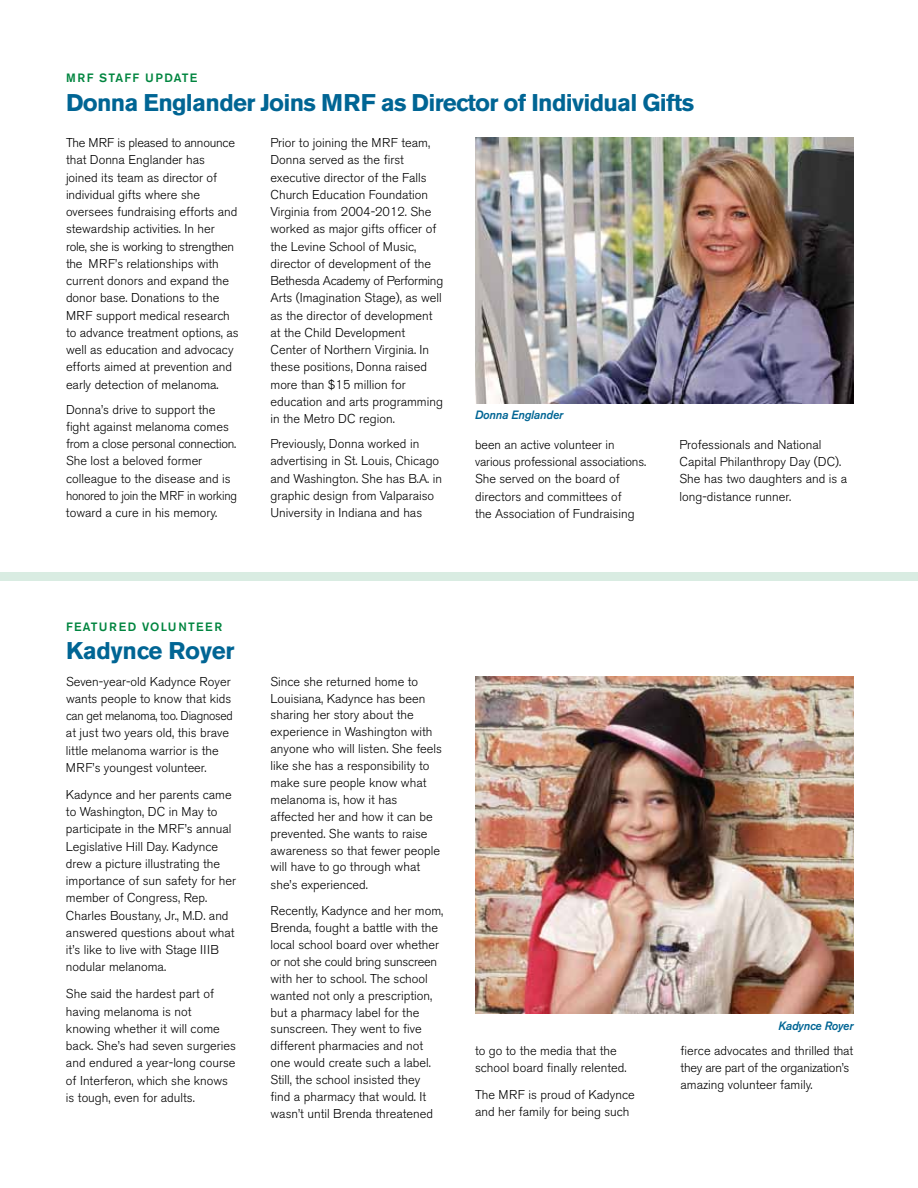
<style>
.page{position:relative;width:918px;height:1188px;background:#fff}
.page>*{position:absolute;margin:0;border:0;box-sizing:border-box;transform-origin:0 0}
.t1{font:700 24px "Akzidenz Grotesk BE";letter-spacing:-.03em;color:#006594}
.t2{font:700 24px "Akzidenz Grotesk BE";letter-spacing:-.01em;color:#006594}
.t3{font:300 12.75px/17.2px "Akzidenz Grotesk BE";color:#000}
.t4{font:500 12px "Akzidenz Grotesk BE";letter-spacing:.13em;color:#00853f}
.t5{font:italic 500 12px "Akzidenz Grotesk BE";letter-spacing:-.01em;color:#006594;scale:.95 1}
</style>
<div class="page">
<img style="left:475px;top:676px;width:378px;height:338px">
<img style="left:475px;top:138px;width:378px;height:265px">
<div style="left:0;top:572px;width:918px;height:8px;background:#d9ece2"></div>
<p class="t4" style="left:66px;top:70px;width:52px">MRF STAFF</p>
<p class="t4" style="left:145px;top:70px;width:10px">UPDATE</p>
<h1 class="t1" style="left:66px;top:88px;width:630px">Donna Englander Joins MRF as Director of Individual Gifts</h1>
<p class="t3" style="left:66px;top:134px;width:174px">The MRF is pleased to announce that Donna Englander has joined its team as director of individual gifts where she oversees fundraising efforts and stewardship activities. In her role, she is working to strengthen the MRF’s relationships with current donors and expand the donor base. Donations to the<br>MRF support medical research to advance treatment options, as well as education and advocacy efforts aimed at prevention and early detection of melanoma.</p>
<p class="t3" style="left:66px;top:401px;width:172px">Donna’s drive to support the fight against melanoma comes from a close personal connection.<br>She lost a beloved former colleague to the disease and is honored to join the MRF in working toward a cure in his memory.</p>
<p class="t3" style="left:271px;top:134px;width:174px">Prior to joining the MRF team,<br>Donna served as the first executive director of the Falls<br>Church Education Foundation<br>Virginia from 2004-2012. She worked as major gifts officer of the Levine School of Music, director of development of the<br>Bethesda Academy of Performing<br>Arts (Imagination Stage), as well as the director of development at the Child Development<br>Center of Northern Virginia. In these positions, Donna raised more than $15 million for education and arts programming in the Metro DC region.</p>
<p class="t3" style="left:271px;top:435px;width:173px">Previously, Donna worked in advertising in St. Louis, Chicago and Washington. She has B.A. in graphic design from Valparaiso<br>U niversity in Indiana and has</p>
<p class="t3" style="left:475px;top:436px;width:173px">been an active volunteer in various professional associations.<br>She served on the board of directors and committees of<br>the Association of Fundraising</p>
<p class="t5" style="left:475px;top:408px;width:94px">Donna Englander</p>
<p class="t3" style="left:680px;top:436px;width:169px">Professionals and National<br>Capital Philanthropy Day (DC).<br>She has two daughters and is a long-distance runner.</p>
<p class="t4" style="left:66px;top:619px;width:18px">FEATURED</p>
<p class="t4" style="left:142px;top:619px;width:10px">VOLUNTEER</p>
<h1 class="t2" style="left:66px;top:637px;width:170px">Kadynce Royer</h1>
<p class="t3" style="left:66px;top:673px;width:168px">Seven-year-old Kadynce Royer wants people to know that kids can get melanoma, too. Diagnosed at just two years old, this brave little melanoma warrior is the<br>MRF’s youngest volunteer.</p>
<p class="t3" style="left:66px;top:786px;width:172px">Kadynce and her parents came to Washington, DC in May to participate in the MRF’s annual<br>Legislative Hill Day. Kadynce drew a picture illustrating the importance of sun safety for her member of Congress, Rep.<br>Charles Boustany, Jr., M.D. and answered questions about what it’s like to live with Stage IIIB nodular melanoma.</p>
<p class="t3" style="left:66px;top:986px;width:172px">She said the hardest part of having melanoma is not knowing whether it will come back. She’s had seven surgeries and endured a year-long course of Interferon, which she knows is tough, even for adults.</p>
<p class="t3" style="left:271px;top:673px;width:173px">Since she returned home to<br>Louisiana, Kadynce has been sharing her story about the experience in Washington with anyone who will listen. She feels like she has a responsibility to make sure people know what melanoma is, how it has affected her and how it can be prevented. She wants to raise awareness so that fewer people will have to go through what she’s experienced.</p>
<p class="t3" style="left:271px;top:903px;width:174px">Recently, Kadynce and her mom,<br>Brenda, fought a battle with the local school board over whether or not she could bring sunscreen with her to school. The school wanted not only a prescription, but a pharmacy label for the sunscreen. They went to five different pharmacies and not one would create such a label.<br>Still, the school insisted they find a pharmacy that would. It wasn’t until Brenda threatened</p>
<p class="t3" style="left:475px;top:1042px;width:153px">to go to the media that the school board finally relented.</p>
<p class="t3" style="left:475px;top:1086px;width:161px">The MRF is proud of Kadynce and her family for being such</p>
<p class="t5" style="left:779px;top:1019px;width:80px">Kadynce Royer</p>
<p class="t3" style="left:681px;top:1042px;width:174px">fierce advocates and thrilled that they are part of the organization’s amazing volunteer family.</p>
</div>
